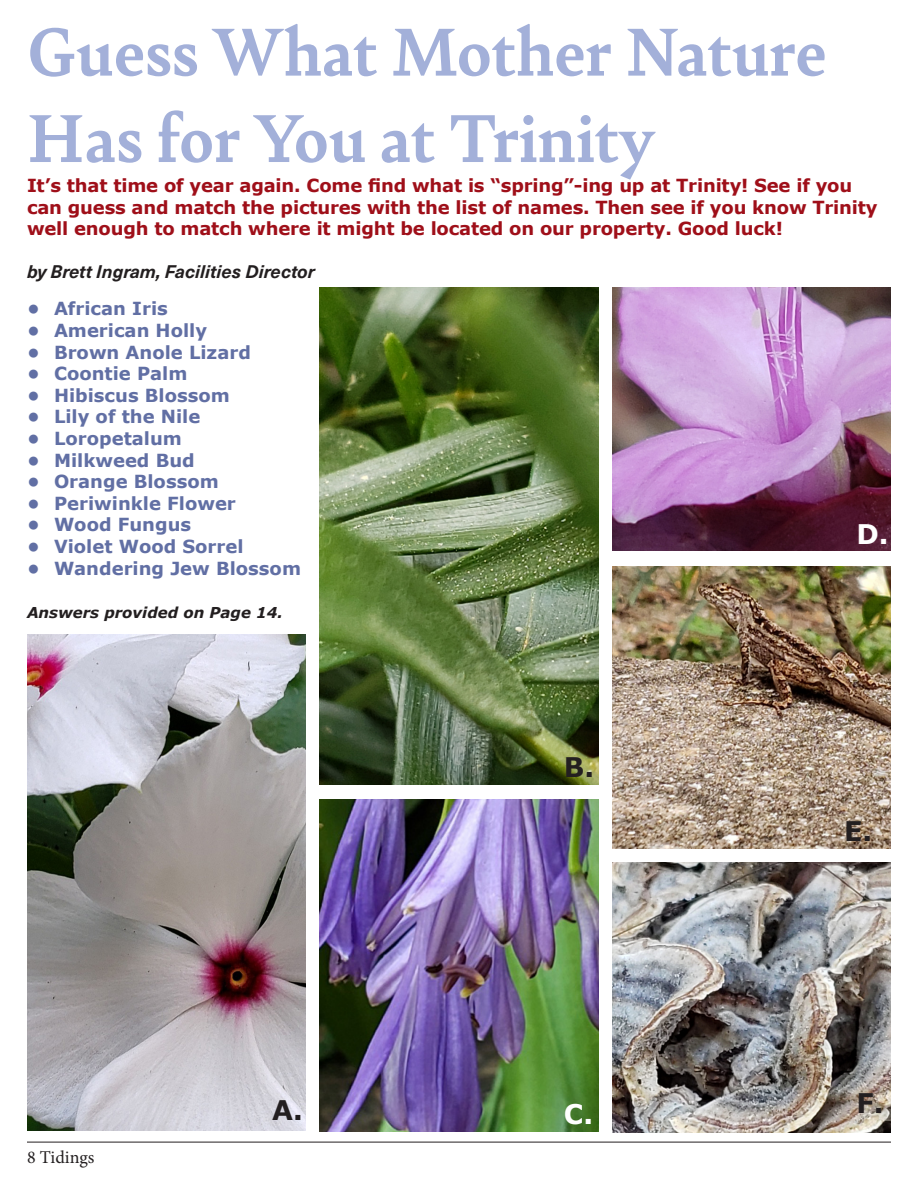
<style>
.page{position:relative;width:918px;height:1188px;background:#fff}
.page>*{position:absolute;margin:0;border:0;box-sizing:border-box;transform-origin:0 0}
.Article_Heading{font:700 72px/86.4px "Bely";color:#a3b0d9}
.Heading{font:700 27px "Verdana";color:#231f20}
.Heading-2{font:700 27px "Verdana";color:#fff}
.Intro{font:700 18px/21.6px "Verdana";letter-spacing:-.01em;color:#9f0f19}
.t1{font:700 18px "Verdana";color:#616fa4}
.Paragraph_Style_1{font:italic 700 18px "Neue Haas Unica W1 G";color:#231f20}
.t2{font:18px "Minion Pro";color:#231f20}
.Heading-3{font:italic 700 15px "Verdana";color:#231f20}
</style>
<div class="page">
<hr style="left:27px;top:1142px;width:864px;height:1px;background:#231f20">
<img style="left:27px;top:635px;width:279px;height:496px">
<img style="left:320px;top:287px;width:278px;height:497px">
<img style="left:612px;top:287px;width:279px;height:264px">
<img style="left:320px;top:799px;width:278px;height:332px">
<img style="left:612px;top:566px;width:279px;height:282px">
<img style="left:612px;top:862px;width:279px;height:271px">
<p class="Article_Heading" style="left:27px;top:5px;width:801px">Guess What Mother Nature<br>Has for You at Trinity</p>
<p class="Intro" style="left:27px;top:174px;width:852px">It’s that time of year again. Come find what is “spring”-ing up at Trinity! See if you can guess and match the pictures with the list of names. Then see if you know Trinity well enough to match where it might be located on our property. Good luck!</p>
<p class="Paragraph_Style_1" style="left:27px;top:258px;width:289px">by Brett Ingram, Facilities Director</p>
<p class="t1" style="left:27px;top:296px;width:142px">• African Iris</p>
<p class="t1" style="left:27px;top:318px;width:182px">• American Holly</p>
<p class="t1" style="left:27px;top:339px;width:225px">• Brown Anole Lizard</p>
<p class="t1" style="left:27px;top:361px;width:162px">• Coontie Palm</p>
<p class="t1" style="left:27px;top:382px;width:204px">• Hibiscus Blossom</p>
<p class="t1" style="left:27px;top:404px;width:175px">• Lily of the Nile</p>
<p class="t1" style="left:27px;top:426px;width:156px">• Loropetalum</p>
<p class="t1" style="left:27px;top:447px;width:169px">• Milkweed Bud</p>
<p class="t1" style="left:27px;top:469px;width:193px">• Orange Blossom</p>
<p class="t1" style="left:27px;top:490px;width:210px">• Periwinkle Flower</p>
<p class="t1" style="left:27px;top:512px;width:166px">• Wood Fungus</p>
<p class="t1" style="left:27px;top:534px;width:218px">• Violet Wood Sorrel</p>
<p class="t1" style="left:27px;top:555px;width:276px">• Wandering Jew Blossom</p>
<p class="Heading-3" style="left:27px;top:602px;width:257px">Answers provided on Page 14.</p>
<p class="Heading-2" style="left:856px;top:515px;width:34px">D.</p>
<p class="t2" style="left:27px;top:1145px;width:69px">8 Tidings</p>
<p class="Heading" style="left:272px;top:1091px;width:32px">A.</p>
<p class="Heading" style="left:564px;top:748px;width:32px">B.</p>
<p class="Heading-2" style="left:564px;top:1095px;width:31px">C.</p>
<p class="Heading" style="left:844px;top:812px;width:30px">E.</p>
<p class="Heading" style="left:856px;top:1084px;width:29px">F.</p>
</div>
